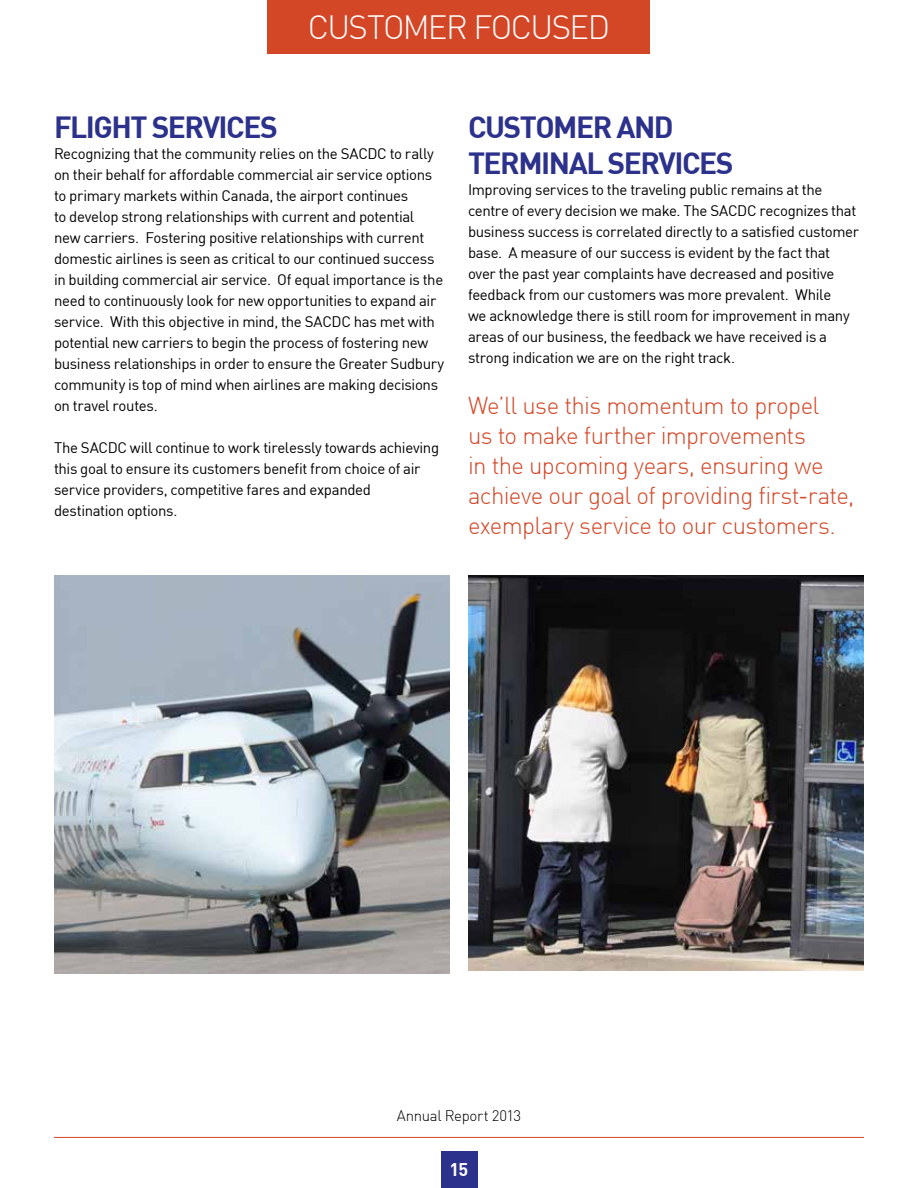
<style>
.page{position:relative;width:918px;height:1188px;background:#fff}
.page>*{position:absolute;margin:0;border:0;box-sizing:border-box;transform-origin:0 0}
.t1{font:300 33px "DIN";letter-spacing:-.05em;color:#fff}
.t2{font:700 30px/36px "DIN";letter-spacing:-.05em;color:#2c318c}
.t3{font:300 24px/30px "DIN";letter-spacing:-.025em;color:#d34727}
.t4{font:700 18px "DIN";color:#fff}
.t5{font:15px/21px "DIN";letter-spacing:-.025em;color:#000}
.t6{font:300 15px "DIN";letter-spacing:-.02em;color:#000}
</style>
<div class="page">
<div style="left:441px;top:1151px;width:36px;height:37px;background:#2c318c"></div>
<hr style="left:54px;top:1137px;width:810px;height:1px;background:#d34727">
<div style="left:268px;top:0;width:382px;height:54px;background:#d34727"></div>
<img style="left:468px;top:576px;width:396px;height:395px">
<img style="left:54px;top:575px;width:396px;height:398px">
<h1 class="t1" style="left:308px;top:7px;width:304px">CUSTOMER FOCUSED</h1>
<h2 class="t2" style="left:54px;top:108px;width:225px">FLIGHT SERVICES</h2>
<p class="t5" style="left:54px;top:143px;width:392px">Recognizing that the community relies on the SACDC to rally on their behalf for affordable commercial air service options to primary markets within Canada, the airport continues<br>to develop strong relationships with current and potential new carriers. Fostering positive relationships with current domestic airlines is seen as critical to our continued success in building commercial air service. Of equal importance is the need to continuously look for new opportunities to expand air service. With this objective in mind, the SACDC has met with potential new carriers to begin the process of fostering new business relationships in order to ensure the Greater Sudbury community is top of mind when airlines are making decisions on travel routes.</p>
<p class="t5" style="left:54px;top:437px;width:387px">The SACDC will continue to work tirelessly towards achieving this goal to ensure its customers benefit from choice of air service providers, competitive fares and expanded destination options.</p>
<h2 class="t2" style="left:468px;top:108px;width:267px">CUSTOMER AND<br>TERMINAL SERVICES</h2>
<p class="t5" style="left:468px;top:179px;width:393px">Improving services to the traveling public remains at the centre of every decision we make. The SACDC recognizes that business success is correlated directly to a satisfied customer base. A measure of our success is evident by the fact that over the past year complaints have decreased and positive feedback from our customers was more prevalent. While<br>we acknowledge there is still room for improvement in many areas of our business, the feedback we have received is a strong indication we are on the right track.</p>
<h3 class="t3" style="left:468px;top:390px;width:388px">We’ll use this momentum to propel<br>us to make further improvements<br>in the upcoming years, ensuring we achieve our goal of providing first-rate, exemplary service to our customers.</h3>
<p class="t6" style="left:397px;top:1106px;width:126px">Annual Report 2013</p>
<p class="t4" style="left:450px;top:1158px;width:20px">15</p>
</div>
